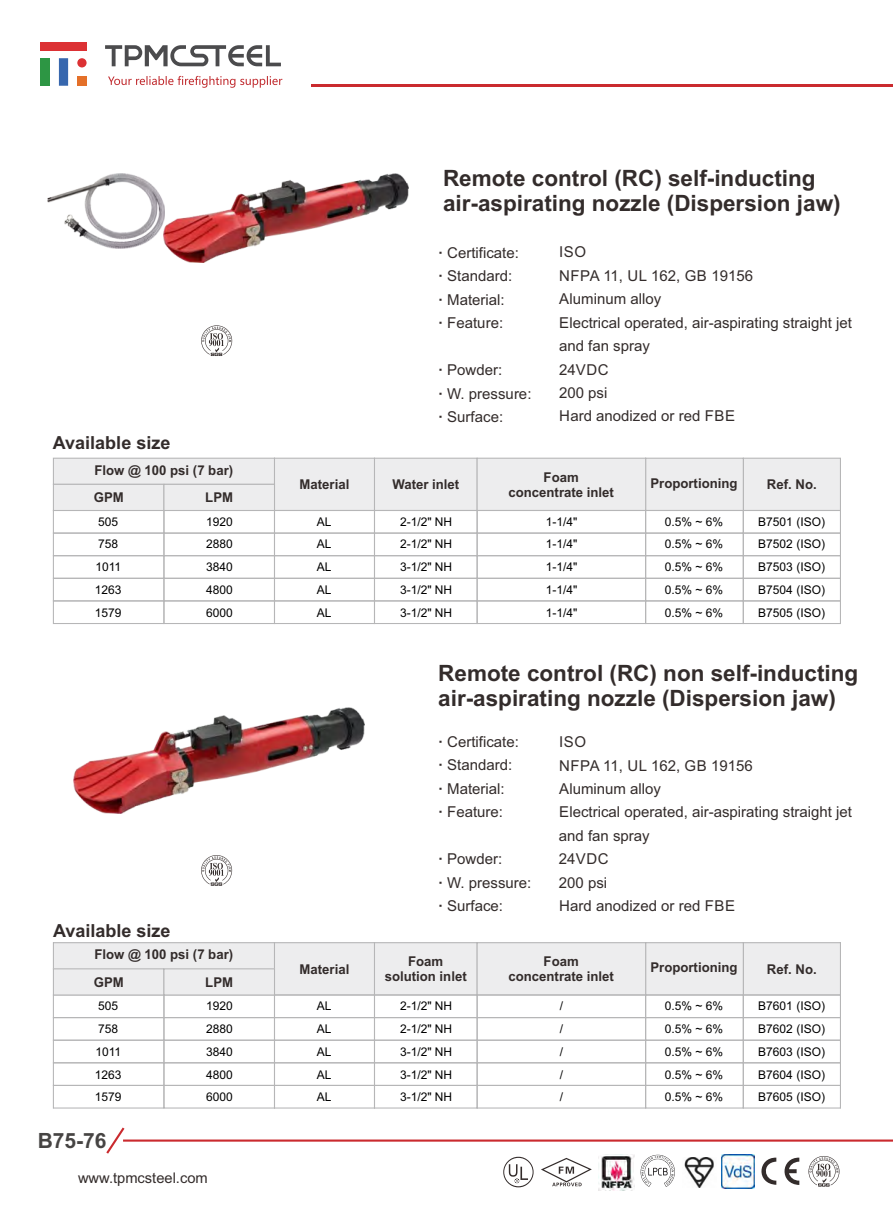
<style>
.page{position:relative;width:893px;height:1212px;background:#fff}
.page>*{position:absolute;margin:0;border:0;box-sizing:border-box;transform-origin:0 0}
.t1{font:700 22.5px/25.2px "Arial";color:#332c2b}
.t2{font:700 21px "Arial";color:#464443}
.t3{font:700 18px "Arial";color:#332c2b}
.t4{font:15px/23.4px "Arial";color:#332c2b}
.t5{font:14.7px "Arial";color:#332c2b}
.t6{font:700 13.5px/15.1px "Arial";color:#332c2b;text-align:center}
.t7{font:12px/22.8px "Arial";color:#000;text-align:justify}
.s1{font-weight:700}
</style>
<div class="page">
<hr style="left:311px;top:85px;width:582px;height:2px;background:#ca2a2e">
<div style="left:41px;top:42px;width:46px;height:8px;background:#dc3134"></div>
<div style="left:59px;top:58px;width:9px;height:28px;background:#3767ae"></div>
<div style="left:77px;top:76px;width:10px;height:10px;background:#e47029"></div>
<div style="left:41px;top:58px;width:9px;height:28px;background:#2d9644"></div>
<div style="left:77px;top:58px;width:10px;height:9px;background:#dc3134;border-radius:50%"></div>
<svg style="left:105px;top:45px;width:176px;height:21px"></svg>
<svg style="left:108px;top:76px;width:174px;height:12px"></svg>
<svg style="left:201px;top:325px;width:31px;height:31px"></svg>
<img style="left:47px;top:174px;width:117px;height:75px">
<img style="left:164px;top:173px;width:244px;height:89px">
<svg style="left:201px;top:855px;width:31px;height:31px"></svg>
<img style="left:73px;top:707px;width:291px;height:106px">
<svg style="left:106px;top:1127px;width:21px;height:27px"></svg>
<svg style="left:761px;top:1157px;width:38px;height:28px"></svg>
<img style="left:598px;top:1154px;width:36px;height:36px">
<img style="left:684px;top:1157px;width:30px;height:30px">
<svg style="left:640px;top:1155px;width:35px;height:32px"></svg>
<img style="left:721px;top:1154px;width:34px;height:34px">
<svg style="left:541px;top:1158px;width:51px;height:28px"></svg>
<svg style="left:503px;top:1157px;width:31px;height:30px"></svg>
<svg style="left:808px;top:1156px;width:31px;height:31px"></svg>
<svg style="left:53px;top:458px;width:788px;height:166px"></svg>
<hr style="left:123px;top:1139px;width:770px;height:2px;background:#ca2a2e">
<svg style="left:53px;top:942px;width:788px;height:166px"></svg>
<p class="t3" style="left:53px;top:436px;width:119px">Available size</p>
<h1 class="t1" style="left:443px;top:168px;width:399px">Remote control (RC) self-inducting air-aspirating nozzle (Dispersion jaw)</h1>
<p class="t4" style="left:559px;top:242px;width:295px">ISO<br>NFPA 11, UL 162, GB 19156<br>Aluminum alloy<br>Electrical operated, air-aspirating straight jet and fan spray<br>24VDC<br>200 psi<br>Hard anodized or red FBE</p>
<p class="t4" style="left:438px;top:242px;width:82px"><span class="s1">·</span> Certificate: <span class="s1">·</span> Standard: <span class="s1">·</span> Material:<br><span class="s1">·</span> Feature:</p>
<p class="t4" style="left:438px;top:360px;width:95px"><span class="s1">·</span> Powder:<br><span class="s1">·</span> W. pressure: <span class="s1">·</span> Surface:</p>
<p class="t6" style="left:94px;top:464px;width:140px">Flow @ 100 psi (7 bar)</p>
<p class="t7" style="left:95px;top:511px;width:28px;text-align:left">505<br>758<br>1011<br>1263<br>1579</p>
<p class="t7" style="left:400px;top:511px;width:54px">2-1/2" NH 2-1/2" NH 3-1/2" NH 3-1/2" NH 3-1/2" NH</p>
<p class="t6" style="left:300px;top:478px;width:51px">Material</p>
<p class="t6" style="left:392px;top:478px;width:68px">Water inlet</p>
<p class="t6" style="left:508px;top:470px;width:107px">Foam concentrate inlet</p>
<p class="t6" style="left:94px;top:491px;width:31px">GPM</p>
<p class="t6" style="left:205px;top:491px;width:29px">LPM</p>
<p class="t7" style="left:546px;top:511px;width:33px">1-1/4" 1-1/4" 1-1/4" 1-1/4" 1-1/4"</p>
<p class="t7" style="left:206px;top:511px;width:28px">1920<br>2880<br>3840<br>4800<br>6000</p>
<p class="t7" style="left:317px;top:511px;width:16px">AL AL AL AL AL</p>
<p class="t6" style="left:650px;top:477px;width:89px">Proportioning</p>
<p class="t7" style="left:665px;top:511px;width:60px">0.5% ~ 6% 0.5% ~ 6% 0.5% ~ 6% 0.5% ~ 6% 0.5% ~ 6%</p>
<p class="t6" style="left:767px;top:478px;width:51px">Ref. No.</p>
<p class="t7" style="left:758px;top:511px;width:68px">B7501 (ISO)<br>B7502 (ISO)<br>B7503 (ISO)<br>B7504 (ISO)<br>B7505 (ISO)</p>
<p class="t3" style="left:53px;top:923px;width:119px">Available size</p>
<h1 class="t1" style="left:438px;top:663px;width:422px">Remote control (RC) non self-inducting air-aspirating nozzle (Dispersion jaw)</h1>
<p class="t4" style="left:559px;top:731px;width:295px">ISO<br>NFPA 11, UL 162, GB 19156<br>Aluminum alloy<br>Electrical operated, air-aspirating straight jet and fan spray<br>24VDC<br>200 psi<br>Hard anodized or red FBE</p>
<p class="t4" style="left:438px;top:731px;width:82px"><span class="s1">·</span> Certificate: <span class="s1">·</span> Standard: <span class="s1">·</span> Material:<br><span class="s1">·</span> Feature:</p>
<p class="t4" style="left:438px;top:848px;width:95px"><span class="s1">·</span> Powder:<br><span class="s1">·</span> W. pressure: <span class="s1">·</span> Surface:</p>
<p class="t6" style="left:94px;top:948px;width:140px">Flow @ 100 psi (7 bar)</p>
<p class="t7" style="left:95px;top:996px;width:28px;text-align:left">505<br>758<br>1011<br>1263<br>1579</p>
<p class="t7" style="left:400px;top:996px;width:54px">2-1/2" NH 2-1/2" NH 3-1/2" NH 3-1/2" NH 3-1/2" NH</p>
<p class="t6" style="left:300px;top:962px;width:51px">Material</p>
<p class="t6" style="left:385px;top:955px;width:83px">Foam solution inlet</p>
<p class="t6" style="left:508px;top:955px;width:107px">Foam concentrate inlet</p>
<p class="t6" style="left:94px;top:976px;width:31px">GPM</p>
<p class="t6" style="left:205px;top:976px;width:29px">LPM</p>
<p class="t7" style="left:560px;top:996px;width:5px">/ / / / /</p>
<p class="t7" style="left:206px;top:996px;width:28px">1920<br>2880<br>3840<br>4800<br>6000</p>
<p class="t7" style="left:317px;top:996px;width:16px">AL AL AL AL AL</p>
<h2 class="t2" style="left:38px;top:1133px;width:70px">B75-76</h2>
<p class="t5" style="left:78px;top:1172px;width:131px">www.tpmcsteel.com</p>
<p class="t6" style="left:650px;top:961px;width:89px">Proportioning</p>
<p class="t7" style="left:665px;top:996px;width:60px">0.5% ~ 6% 0.5% ~ 6% 0.5% ~ 6% 0.5% ~ 6% 0.5% ~ 6%</p>
<p class="t6" style="left:767px;top:962px;width:51px">Ref. No.</p>
<p class="t7" style="left:758px;top:996px;width:68px">B7601 (ISO)<br>B7602 (ISO)<br>B7603 (ISO)<br>B7604 (ISO)<br>B7605 (ISO)</p>
</div>
